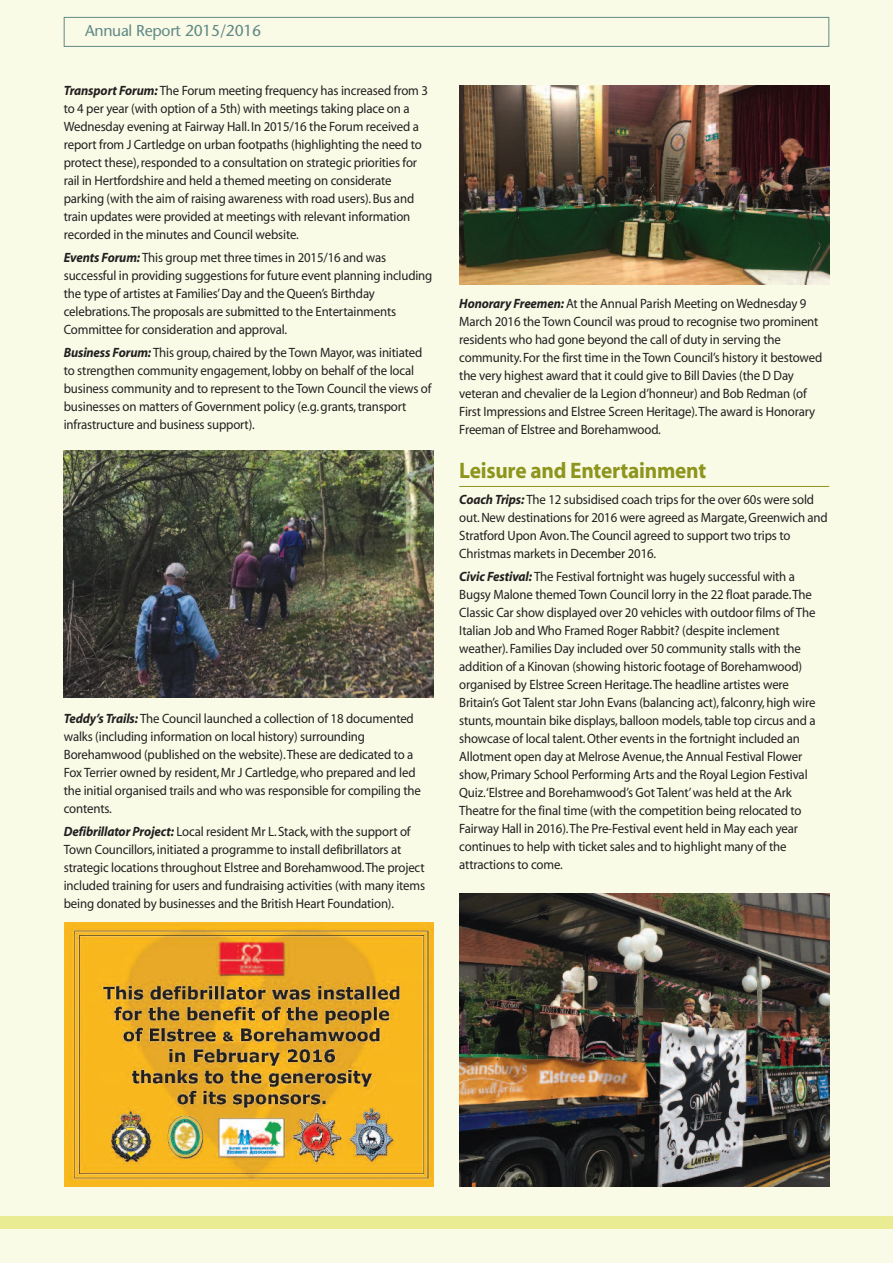
<style>
.page{position:relative;width:893px;height:1263px;background:#f9fbe7}
.page>*{position:absolute;margin:0;border:0;box-sizing:border-box;transform-origin:0 0}
.t1{font:700 22.5px "Myriad";letter-spacing:-.01em;color:#8d951d;scale:.95 1}
.t2{font:15.75px "Stone Sans";letter-spacing:-.015em;color:#628986}
.t3{font:13.5px/18px "Myriad";letter-spacing:-.01em;color:#231f20;scale:.95 1}
.s1{font-weight:700;font-style:italic}
</style>
<div class="page">
<div style="left:64px;top:17px;width:765px;height:30px;border:1px solid #628986"></div>
<div style="left:0;top:1216px;width:893px;height:13px;background:#e9ec92"></div>
<hr style="left:459px;top:486px;width:370px;height:1px;background:#8d951d">
<img style="left:64px;top:451px;width:370px;height:246px">
<img style="left:65px;top:923px;width:369px;height:263px">
<img style="left:459px;top:85px;width:370px;height:200px">
<img style="left:459px;top:893px;width:370px;height:293px">
<p class="t2" style="left:85px;top:24px;width:178px">Annual Report 2015/2016</p>
<p class="t3" style="left:64px;top:82px;width:385px"><span class="s1">Transport Forum:</span> The Forum meeting frequency has increased from 3 to 4 per year (with option of a 5th) with meetings taking place on a Wednesday evening at Fairway Hall.In 2015/16 the Forum received a report from J Cartledge on urban footpaths (highlighting the need to protect these),responded to a consultation on strategic priorities for rail in Hertfordshire and held a themed meeting on considerate parking (with the aim of raising awareness with road users).Bus and train updates were provided at meetings with relevant information recorded in the minutes and Council website.</p>
<p class="t3" style="left:64px;top:250px;width:390px"><span class="s1">Events Forum:</span> This group met three times in 2015/16 and was successful in providing suggestions for future event planning including the type of artistes at Families’Day and the Queen’s Birthday celebrations.The proposals are submitted to the Entertainments Committee for consideration and approval.</p>
<p class="t3" style="left:64px;top:345px;width:389px"><span class="s1">Business Forum:</span> This group, chaired by the Town Mayor,was initiated to strengthen community engagement, lobby on behalf of the local business community and to represent to the Town Council the views of businesses on matters of Government policy (e.g.grants,transport infrastructure and business support).</p>
<p class="t3" style="left:64px;top:710px;width:377px"><span class="s1">Teddy’s Trails:</span> The Council launched a collection of 18 documented walks (including information on local history) surrounding Borehamwood (published on the website).These are dedicated to a Fox Terrier owned by resident,Mr J Cartledge,who prepared and led the initial organised trails and who was responsible for compiling the contents.</p>
<p class="t3" style="left:64px;top:824px;width:382px"><span class="s1">Defibrillator Project:</span> Local resident Mr L.Stack,with the support of Town Councillors, initiated a programme to install defibrillators at strategic locations throughout Elstree and Borehamwood.The project included training for users and fundraising activities (with many items being donated by businesses and the British Heart Foundation).</p>
<p class="t3" style="left:459px;top:296px;width:384px"><span class="s1">Honorary Freemen:</span> At the Annual Parish Meeting on Wednesday 9<br>March 2016 the Town Council was proud to recognise two prominent residents who had gone beyond the call of duty in serving the community.For the first time in the Town Council’s history it bestowed the very highest award that it could give to Bill Davies (the D Day veteran and chevalier de la Legion d’honneur) and Bob Redman (of First Impressions and Elstree Screen Heritage).The award is Honorary Freeman of Elstree and Borehamwood.</p>
<h1 class="t1" style="left:459px;top:462px;width:261px">Leisure and Entertainment</h1>
<p class="t3" style="left:459px;top:492px;width:389px"><span class="s1">Coach Trips:</span> The 12 subsidised coach trips for the over 60s were sold out.New destinations for 2016 were agreed as Margate,Greenwich and Stratford Upon Avon.The Council agreed to support two trips to Christmas markets in December 2016.</p>
<p class="t3" style="left:459px;top:569px;width:377px"><span class="s1">Civic Festival:</span> The Festival fortnight was hugely successful with a Bugsy Malone themed Town Council lorry in the 22 float parade.The Classic Car show displayed over 20 vehicles with outdoor films of The Italian Job and Who Framed Roger Rabbit? (despite inclement weather).Families Day included over 50 community stalls with the addition of a Kinovan (showing historic footage of Borehamwood) organised by Elstree Screen Heritage.The headline artistes were Britain’s Got Talent star John Evans (balancing act),falconry,high wire stunts,mountain bike displays,balloon models,table top circus and a showcase of local talent.Other events in the fortnight included an Allotment open day at Melrose Avenue,the Annual Festival Flower show,Primary School Performing Arts and the Royal Legion Festival Quiz.‘Elstree and Borehamwood’s Got Talent’was held at the Ark Theatre for the final time (with the competition being relocated to Fairway Hall in 2016).The Pre-Festival event held in May each year continues to help with ticket sales and to highlight many of the attractions to come.</p>
</div>
